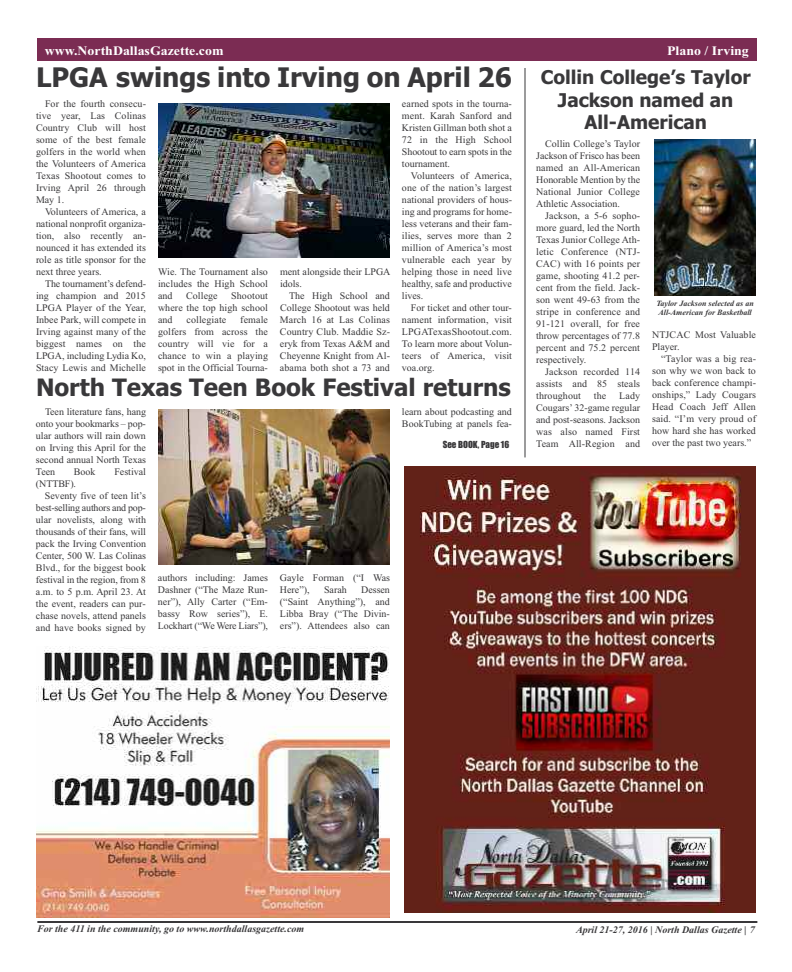
<style>
.page{position:relative;width:792px;height:972px;background:#fff}
.page>*{position:absolute;margin:0;border:0;box-sizing:border-box;transform-origin:0 0}
.t1{font:700 27px "Tahoma";color:#39383a}
.t2{font:700 24px "Tahoma";color:#39383a}
.t3{font:700 19px/22.8px "Tahoma";color:#39383a;text-align:center}
.t4{font:700 13px "Times New Roman";color:#fff;scale:1.07 1}
.t5{font:10px/12px "Times New Roman";color:#39383a;text-align:justify}
.t6{font:italic 700 10px "Times New Roman";color:#39383a}
.t7{font:10px "Times New Roman";letter-spacing:-.02em;color:#39383a}
.t8{font:9px "Impact";color:#39383a}
.t9{font:italic 700 8px/9.6px "Times New Roman";color:#39383a}
</style>
<div class="page">
<div style="left:37px;top:38px;width:720px;height:23px;background:#7b2c53"></div>
<hr style="left:37px;top:921px;width:720px;height:2px;background:#39383a">
<img style="left:404px;top:467px;width:352px;height:446px">
<img style="left:36px;top:646px;width:354px;height:272px">
<hr style="left:525px;top:68px;width:1px;height:389px;background:#39383a">
<img style="left:654px;top:140px;width:102px;height:156px">
<img style="left:158px;top:103px;width:232px;height:155px">
<img style="left:158px;top:410px;width:232px;height:154px">
<h3 class="t4" style="left:45px;top:40px;width:125px">wAwrtws &amp; Entertainment</h3>
<h3 class="t4" style="left:74px;top:43px;width:141px">.NorthDallasGazette.com</h3>
<h3 class="t4" style="left:667px;top:43px;width:78px">Plano / Irving</h3>
<h1 class="t1" style="left:36px;top:62px;width:478px">LPGA swings into Irving on April 26</h1>
<p class="t5" style="left:36px;top:97px;width:112px;text-indent:9px">For the fourth consecu&shy;tive year, Las Colinas Country Club will host some of the best female golfers in the world when the Volunteers of America Texas Shootout comes to Irving April 26 through May 1.</p>
<p class="t5" style="left:36px;top:205px;width:112px;text-indent:9px">Volunteers of America, a national nonprofit organiza&shy;tion, also recently an&shy;nounced it has extended its role as title sponsor for the next three years.</p>
<p class="t5" style="left:36px;top:277px;width:112px;text-indent:9px">The tournament’s defend&shy;ing champion and 2015<br>LPGA Player of the Year, Inbee Park, will compete in Irving against many of the biggest names on the LPGA, including Lydia Ko, Stacy Lewis and Michelle</p>
<p class="t5" style="left:158px;top:265px;width:112px">Wie. The Tournament also includes the High School and</p>
<p class="t5" style="left:158px;top:289px;width:112px;text-indent:73px">Shootout where the top high school and</p>
<p class="t5" style="left:186px;top:289px;width:33px">College</p>
<p class="t5" style="left:158px;top:313px;width:112px;text-indent:82px">female golfers from across the country will vie for a chance to win a playing spot in the Official Tourna-</p>
<p class="t5" style="left:187px;top:313px;width:41px">collegiate</p>
<p class="t5" style="left:280px;top:265px;width:112px">ment alongside their LPGA idols.</p>
<p class="t5" style="left:280px;top:289px;width:112px;text-indent:9px">The High School and College Shootout was held March 16 at Las Colinas Country Club. Maddie Sz&shy;eryk from Texas A&amp;M and Cheyenne Knight from Al&shy;abama both shot a 73 and</p>
<p class="t5" style="left:402px;top:97px;width:112px">earned spots in the tourna&shy;ment. Karah Sanford and Kristen Gillman both shot a 72 in the High School Shootout to earn spots in the tournament.</p>
<p class="t5" style="left:402px;top:169px;width:112px;text-indent:9px">Volunteers of America, one of the nation’s largest national providers of hous&shy;ing and programs for home&shy;less veterans and their fam&shy;ilies, serves more than 2 million of America’s most vulnerable each year by helping those in need live healthy, safe and productive lives.</p>
<p class="t5" style="left:402px;top:301px;width:112px;text-indent:9px">For ticket and other tour&shy;nament information, visit LPGATexasShootout.com.<br>To learn more about Volun&shy;teers of America, visit voa.org.</p>
<h2 class="t2" style="left:36px;top:374px;width:476px">North Texas Teen Book Festival returns</h2>
<p class="t5" style="left:36px;top:405px;width:112px;text-indent:9px">Teen literature fans, hang onto your bookmarks – pop&shy;ular authors will rain down on Irving this April for the second annual North Texas Teen</p>
<p class="t5" style="left:74px;top:465px;width:23px">Book</p>
<p class="t5" style="left:114px;top:465px;width:33px">Festival</p>
<p class="t5" style="left:36px;top:477px;width:42px">(NTTBF).</p>
<p class="t5" style="left:45px;top:489px;width:102px">Seventy five of teen lit’s</p>
<p class="t7" style="left:36px;top:502px;width:111px">best-selling authors and pop-</p>
<p class="t5" style="left:36px;top:513px;width:112px">ular novelists, along with</p>
<p class="t5" style="left:36px;top:525px;width:112px">thousands of their fans, will</p>
<p class="t5" style="left:36px;top:537px;width:112px">pack the Irving Convention</p>
<p class="t5" style="left:36px;top:549px;width:111px">Center, 500 W. Las Colinas</p>
<p class="t5" style="left:36px;top:561px;width:112px">Blvd., for the biggest book</p>
<p class="t5" style="left:36px;top:573px;width:112px">festival in the region, from 8</p>
<p class="t5" style="left:36px;top:585px;width:112px">a.m. to 5 p.m. April 23. At</p>
<p class="t5" style="left:36px;top:597px;width:111px">the event, readers can pur-</p>
<p class="t5" style="left:36px;top:609px;width:111px">chase novels, attend panels</p>
<p class="t5" style="left:36px;top:621px;width:112px">and have books signed by</p>
<p class="t5" style="left:158px;top:571px;width:111px">authors including: James Dashner (“The Maze Run&shy;ner”), Ally Carter (“Em&shy;bassy Row series”), E.<br>Lockhart (“We Were Liars”),</p>
<p class="t5" style="left:280px;top:571px;width:111px">Gayle Forman (“I Was<br>Here”),</p>
<p class="t5" style="left:324px;top:583px;width:24px">Sarah</p>
<p class="t5" style="left:280px;top:583px;width:112px;text-indent:81px">Dessen (“Saint Anything”), and Libba Bray (“The Divin&shy;ers”). Attendees also can</p>
<p class="t5" style="left:402px;top:405px;width:112px">learn about podcasting and<br>BookTubing at panels fea-</p>
<p class="t8" style="left:443px;top:439px;width:68px">See BOOK, Page 16</p>
<h3 class="t3" style="left:541px;top:66px;width:211px">Collin College’s Taylor<br>Jackson named an<br>All-American</h3>
<p class="t5" style="left:536px;top:138px;width:105px;text-indent:9px">Collin College’s Taylor Jackson of Frisco has been named an All-American Honorable Mention by the National Junior College Athletic Association.</p>
<p class="t5" style="left:536px;top:210px;width:105px;text-indent:9px">Jackson, a 5-6 sopho&shy;more guard, led the North Texas Junior College Ath&shy;letic Conference (NTJ-CAC) with 16 points per game, shooting 41.2 per&shy;cent from the field. Jack&shy;son went 49-63 from the stripe in conference and 91-121 overall, for free throw percentages of 77.8 percent and 75.2 percent respectively.</p>
<p class="t5" style="left:536px;top:366px;width:105px;text-indent:9px">Jackson recorded 114 assists and 85 steals throughout</p>
<p class="t9" style="left:656px;top:298px;width:99px">Taylor Jackson selected as an<br>All-American for Basketball</p>
<p class="t5" style="left:652px;top:328px;width:105px">NTJCAC Most Valuable<br>Player.</p>
<p class="t5" style="left:652px;top:352px;width:105px;text-indent:9px">“Taylor was a big rea&shy;son why we won back to back conference champi&shy;onships,” Lady Cougars Head Coach Jeff Allen said. “I’m very proud of how hard she has worked over the past two years.”</p>
<p class="t5" style="left:536px;top:390px;width:105px;text-indent:83px">Lady Cougars’ 32-game regular and post-seasons. Jackson was also named First Team All-Region and</p>
<p class="t5" style="left:594px;top:390px;width:14px">the</p>
<p class="t6" style="left:37px;top:923px;width:269px">For the 411 in the community, go to www.northdallasgazette.com</p>
<p class="t6" style="left:576px;top:924px;width:180px">April 21-27, 2016 | North Dallas Gazette | 7</p>
</div>
